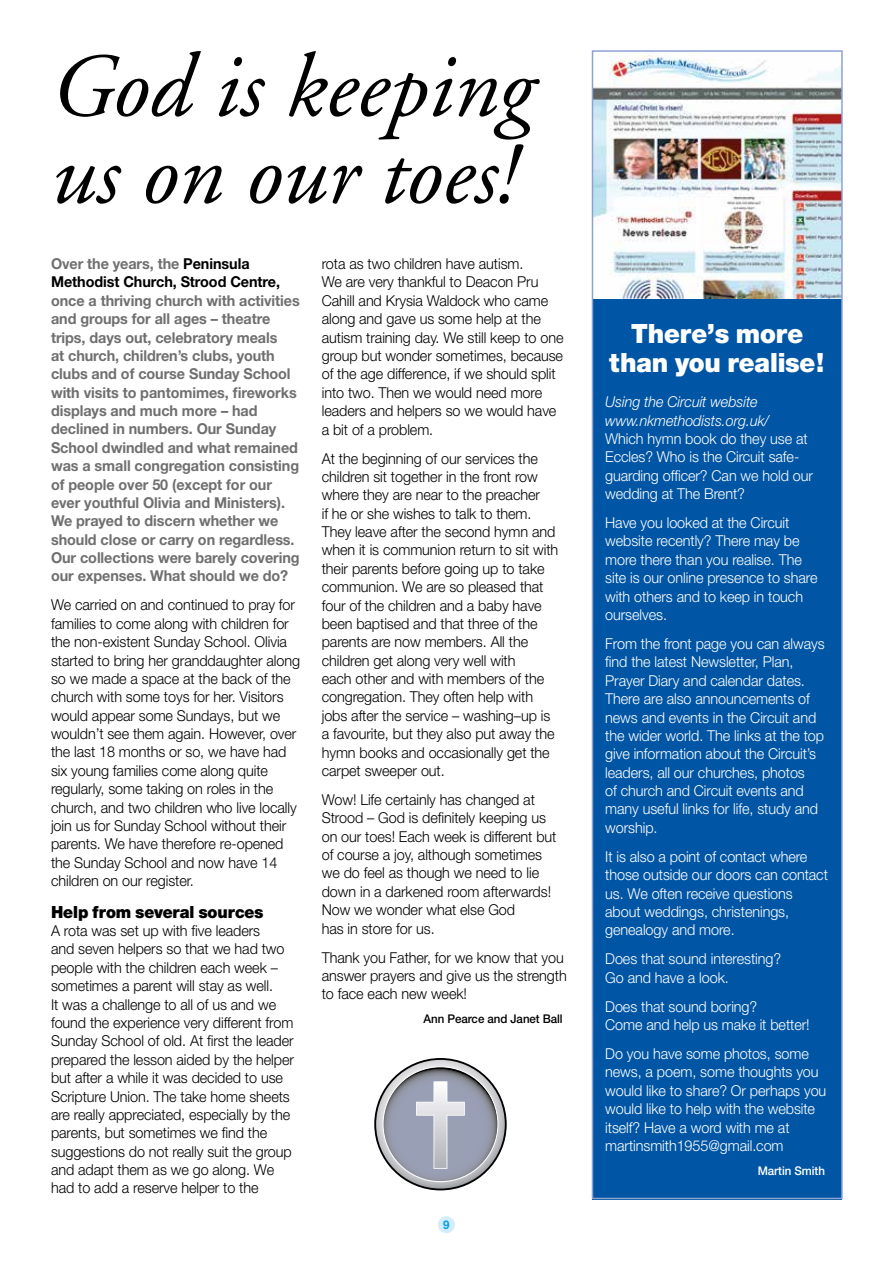
<style>
.page{position:relative;width:893px;height:1263px;background:#fff}
.page>*{position:absolute;margin:0;border:0;box-sizing:border-box;transform-origin:0 0}
.t1{font:italic 90px/87px "Adobe Garamond";color:#000}
.t2{font:900 28.5px/28.5px "Nimbus Sans Novus T";letter-spacing:-.005em;color:#fff;text-align:center;scale:.96 1}
.t3{font:900 18px "Nimbus Sans Novus T";letter-spacing:-.005em;color:#000;scale:.96 1}
.t4{font:300 15px/18.3px "Helvetica Neue";letter-spacing:-.005em;color:#000;scale:.96 1}
.t5{font:300 15px/18.5px "Helvetica Neue";letter-spacing:-.005em;color:#fff;scale:.96 1}
.t6{font:700 15px/18.5px "Helvetica Neue";letter-spacing:-.005em;color:#706f6f;scale:.96 1}
.t7{font:700 15px/18.3px "Helvetica Neue";letter-spacing:-.005em;color:#000;scale:.96 1}
.t8{font:italic 300 15px/18.3px "Helvetica Neue";letter-spacing:-.005em;color:#fff;scale:.96 1}
.t9{font:500 12px "Helvetica Neue";letter-spacing:-.005em;color:#000;scale:.96 1}
.t10{font:500 12px "Helvetica Neue";letter-spacing:-.005em;color:#fff;scale:.96 1}
.t11{font:700 12px "Helvetica Neue";color:#009fe3;scale:.96 1}
.s1{color:#706f6f}
</style>
<div class="page">
<div style="left:438px;top:1216px;width:17px;height:17px;background:#d4edfc;border-radius:50%"></div>
<div style="left:592px;top:51px;width:250px;height:1148px;background:#0056a4"></div>
<img style="left:595px;top:53px;width:245px;height:245px">
<div style="left:592px;top:50px;width:251px;height:1149px;border:2px solid #8da2d3"></div>
<svg style="left:374px;top:1058px;width:133px;height:132px"></svg>
<h1 class="t1" style="left:51px;top:46px;width:483px">God is keeping us on our toes!</h1>
<p class="t7" style="left:51px;top:254px;width:240px"><span class="s1">Over the years, the</span> Peninsula<br>Methodist Church, Strood Centre,</p>
<p class="t6" style="left:51px;top:291px;width:261px">once a thriving church with activities and groups for all ages – theatre trips, days out, celebratory meals<br>at church, children’s clubs, youth clubs and of course Sunday School with visits to pantomimes, fireworks displays and much more – had declined in numbers. Our Sunday School dwindled and what remained was a small congregation consisting of people over 50 (except for our ever youthful Olivia and Ministers).<br>We prayed to discern whether we should close or carry on regardless.<br>Our collections were barely covering our expenses. What should we do?</p>
<p class="t4" style="left:51px;top:596px;width:261px">We carried on and continued to pray for families to come along with children for the non-existent Sunday School. Olivia started to bring her granddaughter along so we made a space at the back of the church with some toys for her. Visitors would appear some Sundays, but we wouldn’t see them again. However, over the last 18 months or so, we have had six young families come along quite regularly, some taking on roles in the church, and two children who live locally join us for Sunday School without their parents. We have therefore re-opened the Sunday School and now have 14 children on our register.</p>
<p class="t3" style="left:51px;top:901px;width:223px">Help from several sources</p>
<p class="t4" style="left:51px;top:921px;width:255px">A rota was set up with five leaders<br>and seven helpers so that we had two people with the children each week – sometimes a parent will stay as well.<br>It was a challenge to all of us and we found the experience very different from Sunday School of old. At first the leader prepared the lesson aided by the helper but after a while it was decided to use Scripture Union. The take home sheets are really appreciated, especially by the parents, but sometimes we find the suggestions do not really suit the group and adapt them as we go along. We had to add a reserve helper to the</p>
<p class="t4" style="left:322px;top:254px;width:253px">rota as two children have autism.<br>We are very thankful to Deacon Pru Cahill and Krysia Waldock who came along and gave us some help at the autism training day. We still keep to one group but wonder sometimes, because of the age difference, if we should split into two. Then we would need more leaders and helpers so we would have a bit of a problem.</p>
<p class="t4" style="left:322px;top:449px;width:248px">At the beginning of our services the children sit together in the front row where they are near to the preacher<br>if he or she wishes to talk to them.<br>They leave after the second hymn and when it is communion return to sit with their parents before going up to take communion. We are so pleased that four of the children and a baby have been baptised and that three of the parents are now members. All the children get along very well with<br>each other and with members of the congregation. They often help with jobs after the service – washing–up is a favourite, but they also put away the hymn books and occasionally get the carpet sweeper out.</p>
<p class="t4" style="left:322px;top:790px;width:246px">Wow! Life certainly has changed at<br>Strood – God is definitely keeping us on our toes! Each week is different but of course a joy, although sometimes we do feel as though we need to lie down in a darkened room afterwards!<br>Now we wonder what else God<br>has in store for us.</p>
<p class="t4" style="left:322px;top:948px;width:257px">Thank you Father, for we know that you answer prayers and give us the strength to face each new week!</p>
<p class="t9" style="left:424px;top:1012px;width:146px">Ann Pearce and Janet Ball</p>
<p class="t11" style="left:443px;top:1217px;width:8px">9</p>
<h2 class="t2" style="left:610px;top:319px;width:226px">There’s more than you realise!</h2>
<p class="t8" style="left:605px;top:392px;width:172px">Using the Circuit website www.nkmethodists.org.uk/</p>
<p class="t5" style="left:605px;top:429px;width:218px">Which hymn book do they use at<br>Eccles? Who is the Circuit safe&shy;guarding officer? Can we hold our wedding at The Brent?</p>
<p class="t5" style="left:605px;top:513px;width:223px">Have you looked at the Circuit website recently? There may be more there than you realise. The site is our online presence to share with others and to keep in touch ourselves.</p>
<p class="t5" style="left:605px;top:634px;width:230px">From the front page you can always find the latest Newsletter, Plan,<br>Prayer Diary and calendar dates.<br>There are also announcements of news and events in the Circuit and the wider world. The links at the top give information about the Circuit’s leaders, all our churches, photos<br>of church and Circuit events and many useful links for life, study and worship.</p>
<p class="t5" style="left:605px;top:847px;width:233px">It is also a point of contact where those outside our doors can contact us. We often receive questions about weddings, christenings, genealogy and more.</p>
<p class="t5" style="left:605px;top:949px;width:185px">Does that sound interesting?<br>Go and have a look.</p>
<p class="t5" style="left:605px;top:997px;width:214px">Does that sound boring?<br>Come and help us make it better!</p>
<p class="t5" style="left:605px;top:1044px;width:232px">Do you have some photos, some news, a poem, some thoughts you would like to share? Or perhaps you would like to help with the website itself? Have a word with me at martinsmith1955@gmail.com</p>
<p class="t10" style="left:758px;top:1164px;width:72px">Martin Smith</p>
</div>
